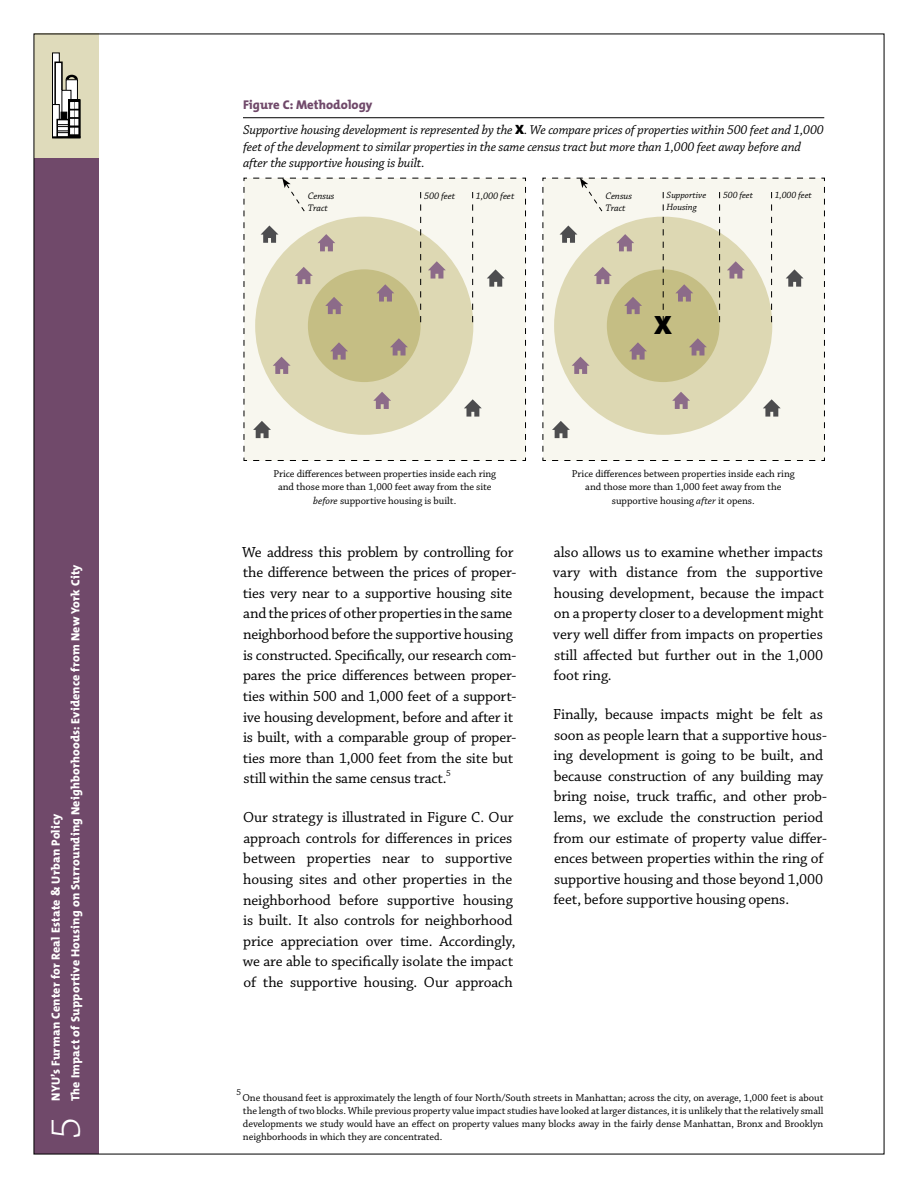
<style>
.page{position:relative;width:918px;height:1188px;background:#fff}
.page>*{position:absolute;margin:0;border:0;box-sizing:border-box;transform-origin:0 0}
.t1{font:300 43.5px "Chaparral Pro";color:#fff}
.t2{font:26.55px "The Mix Black Caps";color:#000}
.t3{font:15.3px/20.5px "Chaparral Pro";letter-spacing:-.01em;color:#000}
.t4{font:italic 13.5px/16.5px "Chaparral Pro";letter-spacing:-.01em;color:#000}
.t5{font:800 12.75px "The Mix";letter-spacing:.005em;color:#70496a}
.t6{font:800 12px/19.5px "The Mix";letter-spacing:.02em;color:#fff}
.t7{font:10.5px/13.2px "Chaparral Pro";letter-spacing:-.005em;color:#000;text-align:center}
.t8{font:italic 9.9px/12.5px "Chaparral Pro";letter-spacing:-.005em;color:#000}
.t9{font:italic 9.6px "Chaparral Pro";letter-spacing:-.005em;color:#000}
.t10{font:9px "Chaparral Pro";color:#000}
.s1{font-family:"The Mix Black Caps";font-style:normal}
.s2{font-style:italic}
</style>
<div class="page">
<div style="left:34px;top:34px;width:65px;height:125px;background:#dfdbbb"></div>
<div style="left:53px;top:53px;width:6px;height:84px;background:#fff"></div>
<div style="left:52px;top:53px;width:8px;height:85px;border:1px solid #000"></div>
<svg style="left:66px;top:75px;width:12px;height:4px"></svg>
<div style="left:66px;top:80px;width:11px;height:57px;background:#fff"></div>
<div style="left:66px;top:79px;width:12px;height:59px;border:1px solid #000"></div>
<div style="left:55px;top:62px;width:7px;height:75px;background:#fff"></div>
<div style="left:54px;top:62px;width:9px;height:76px;border:2px solid #000"></div>
<div style="left:62px;top:90px;width:9px;height:47px;background:#fff"></div>
<div style="left:62px;top:90px;width:9px;height:48px;border:1px solid #000"></div>
<svg style="left:53px;top:105px;width:6px;height:32px"></svg>
<div style="left:52px;top:104px;width:8px;height:34px;border:1px solid #000"></div>
<div style="left:57px;top:120px;width:12px;height:17px;background:#fff"></div>
<svg style="left:70px;top:101px;width:9px;height:35px"></svg>
<div style="left:68px;top:99px;width:13px;height:39px;border:1px solid #000"></div>
<hr style="left:52px;top:136px;width:29px;height:2px;background:#000">
<svg style="left:57px;top:102px;width:21px;height:32px"></svg>
<div style="left:34px;top:159px;width:65px;height:995px;background:#70496a"></div>
<hr style="left:243px;top:117px;width:581px;height:1px;background:#000">
<div style="left:542px;top:177px;width:283px;height:284px;background:#f8f7ef"></div>
<div style="left:554px;top:217px;width:218px;height:218px;background:#ddd8b3;border-radius:50%"></div>
<div style="left:607px;top:269px;width:113px;height:113px;background:#c5be84;border-radius:50%"></div>
<svg style="left:672px;top:392px;width:18px;height:17px"></svg>
<svg style="left:572px;top:357px;width:18px;height:17px"></svg>
<svg style="left:629px;top:342px;width:18px;height:18px"></svg>
<svg style="left:689px;top:338px;width:18px;height:17px"></svg>
<svg style="left:763px;top:399px;width:18px;height:18px"></svg>
<svg style="left:552px;top:421px;width:18px;height:17px"></svg>
<div style="left:243px;top:177px;width:283px;height:284px;background:#f8f7ef"></div>
<div style="left:255px;top:217px;width:218px;height:218px;background:#ddd8b3;border-radius:50%"></div>
<div style="left:308px;top:269px;width:113px;height:113px;background:#c5be84;border-radius:50%"></div>
<svg style="left:373px;top:392px;width:18px;height:17px"></svg>
<svg style="left:273px;top:357px;width:18px;height:17px"></svg>
<svg style="left:330px;top:342px;width:18px;height:18px"></svg>
<svg style="left:390px;top:338px;width:18px;height:17px"></svg>
<svg style="left:464px;top:399px;width:18px;height:18px"></svg>
<svg style="left:253px;top:421px;width:18px;height:17px"></svg>
<svg style="left:549px;top:178px;width:266px;height:144px"></svg>
<svg style="left:250px;top:178px;width:266px;height:144px"></svg>
<p class="t6" style="left:46px;top:1101px;width:538px;rotate:-90deg">NYU’s Furman Center for Real E state &amp; Urban Policy<br>The Impact of Supportive Housing on Surrounding N eighborhoods: Evidence from N ew York City</p>
<h1 class="t1" style="left:42px;top:1139px;width:24px;rotate:-90deg">5</h1>
<p class="t5" style="left:243px;top:93px;width:131px">Figure C : Methodology</p>
<p class="t4" style="left:243px;top:122px;width:582px">Supportive housing development is represented by the <span class="s1">X</span>. We compare prices of properties within 500 feet and 1,000 feet of the development to similar properties in the same census tract but more than 1,000 feet away before and after the supportive housing is built.</p>
<p class="t9" style="left:667px;top:190px;width:41px">Supportive</p>
<p class="t9" style="left:723px;top:190px;width:32px">500 feet</p>
<p class="t9" style="left:667px;top:202px;width:32px">Housing</p>
<p class="t8" style="left:308px;top:190px;width:28px">Census</p>
<p class="t8" style="left:424px;top:190px;width:33px">500 feet</p>
<p class="t9" style="left:775px;top:190px;width:39px">1,000 feet</p>
<p class="t8" style="left:308px;top:202px;width:22px">Tract</p>
<p class="t8" style="left:476px;top:190px;width:40px">1,000 feet</p>
<p class="t8" style="left:605px;top:190px;width:28px">Census<br>Tract</p>
<h2 class="t2" style="left:654px;top:303px;width:19px">X</h2>
<p class="t7" style="left:273px;top:468px;width:224px">Price differences between properties inside each ring and those more than 1,000 feet away from the site <span class="s2">before</span> supportive housing is built.</p>
<p class="t7" style="left:572px;top:468px;width:224px">Price differences between properties inside each ring and those more than 1,000 feet away from the supportive housing <span class="s2">after</span> it opens.</p>
<p class="t3" style="left:242px;top:542px;width:276px">We address this problem by controlling for the difference between the prices of proper&shy;ties very near to a supportive housing site and the prices of other properties in the same neighborhood before the supportive housing is constructed. Specifically, our research com&shy;pares the price differences between proper&shy;ties within 500 and 1,000 feet of a support&shy;ive housing development, before and after it is built, with a comparable group of proper&shy;ties more than 1,000 feet from the site but still within the same census tract.</p>
<p class="t10" style="left:446px;top:768px;width:6px">5</p>
<p class="t3" style="left:243px;top:808px;width:274px">Our strategy is illustrated in Figure C. Our approach controls for differences in prices between properties near to supportive housing sites and other properties in the neighborhood before supportive housing is built. It also controls for neighborhood price appreciation over time. Accordingly, we are able to specifically isolate the impact of the supportive housing. Our approach</p>
<p class="t3" style="left:553px;top:542px;width:272px;text-align:justify">also allows us to examine whether impacts vary with distance from the supportive housing development, because the impact on a property closer to a development might very well differ from impacts on properties still affected but further out in the 1,000 foot ring.</p>
<p class="t3" style="left:553px;top:704px;width:275px">Finally, because impacts might be felt as soon as people learn that a supportive hous&shy;ing development is going to be built, and because construction of any building may bring noise, truck traffic, and other prob&shy;lems, we exclude the construction period from our estimate of property value differ&shy;ences between properties within the ring of supportive housing and those beyond 1,000 feet, before supportive housing opens.</p>
<p class="t10" style="left:236px;top:1087px;width:6px">5</p>
<p class="t7" style="left:242px;top:1091px;width:583px;text-align:justify">One thousand feet is approximately the length of four North/South streets in Manhattan; across the city, on average, 1,000 feet is about the length of two blocks. While previous property value impact studies have looked at larger distances, it is unlikely that the relatively small developments we study would have an effect on property values many blocks away in the fairly dense Manhattan, Bronx and Brooklyn neighborhoods in which they are concentrated.</p>
</div>
